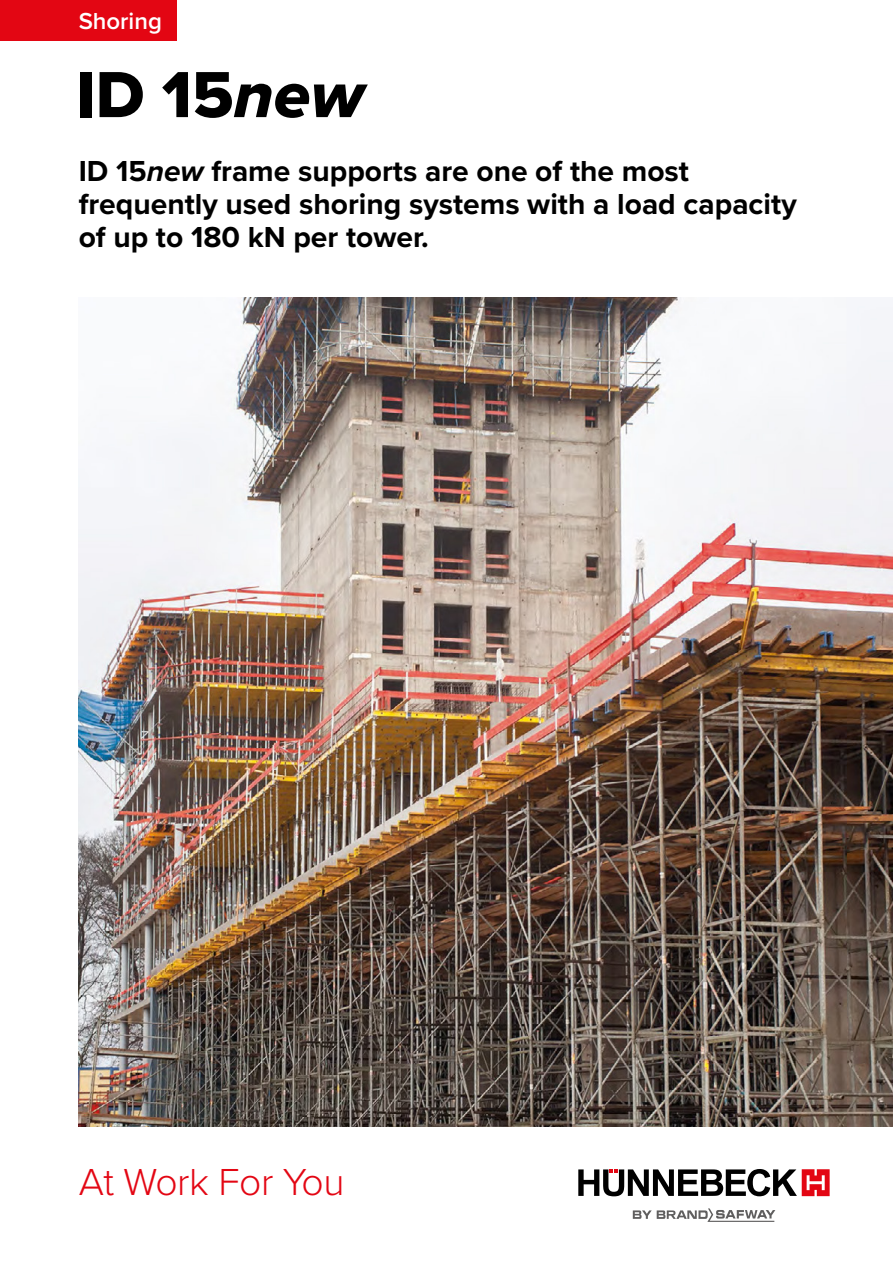
<style>
.page{position:relative;width:893px;height:1263px;background:#fff}
.page>*{position:absolute;margin:0;border:0;box-sizing:border-box;transform-origin:0 0}
.t1{font:67.5px "Proxima Nova Extrabld";color:#000}
.t2{font:300 39px "Proxima Nova";letter-spacing:-.01em;color:#e30613}
.t3{font:700 30px/33px "Proxima Nova";color:#000}
.t4{font:600 24px "Proxima Nova";color:#fff}
.s1{font-family:"Proxima Nova Extrabld It"}
.s2{font-style:italic}
</style>
<div class="page">
<svg style="left:578px;top:1169px;width:252px;height:27px"></svg>
<svg style="left:633px;top:1208px;width:142px;height:14px"></svg>
<img style="left:79px;top:298px;width:814px;height:829px">
<div style="left:0;top:0;width:176px;height:40px;background:#e30613"></div>
<p class="t4" style="left:79px;top:3px;width:85px">Shoring</p>
<h1 class="t1" style="left:76px;top:44px;width:290px">ID 15<span class="s1">new</span></h1>
<p class="t3" style="left:79px;top:154px;width:720px">ID 15<span class="s2">new</span> frame supports are one of the most frequently used shoring systems with a load capacity of up to 180 kN per tower.</p>
<h2 class="t2" style="left:79px;top:1153px;width:267px">At Work For You</h2>
</div>
